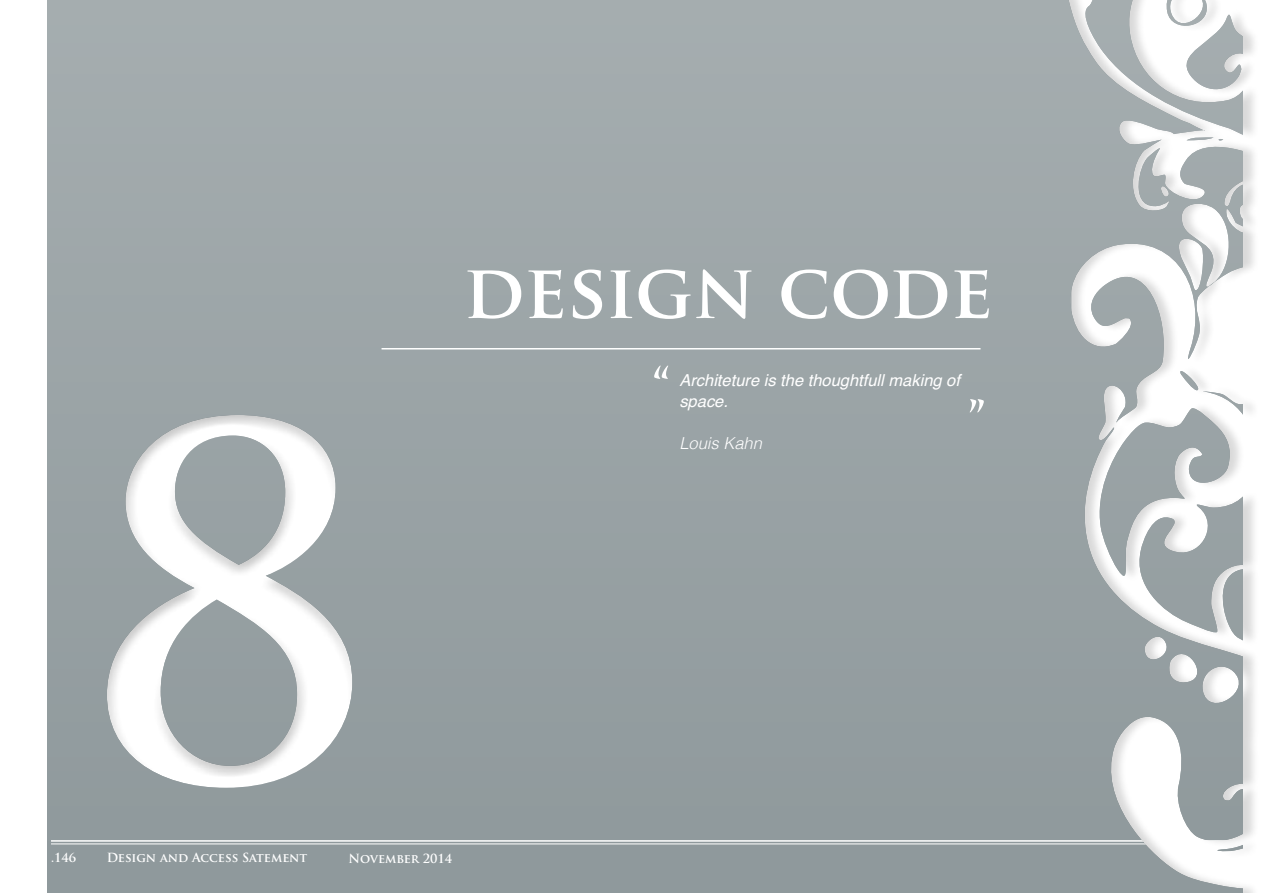
<style>
.page{position:relative;width:1263px;height:893px;background:#9ba4a7}
.page>*{position:absolute;margin:0;border:0;box-sizing:border-box;transform-origin:0 0}
.t1{font:700 475.35px "Trajan Pro";color:#fff}
.t2{font:700 74.25px "Trajan Pro";letter-spacing:-.01em;color:#fff}
.t3{font:700 50.4px "Trajan Pro";color:#fff}
.t4{font:italic 16.5px/21px "Helvetica";color:#fff}
.t5{font:italic 300 16.5px "Helvetica";color:#fff}
.t6{font:700 12.3px "Trajan Pro";color:#fff}
</style>
<div class="page">
<hr style="left:51px;top:840px;width:1212px;height:2px;background:#fff">
<hr style="left:51px;top:844px;width:1212px;height:1px;background:#fff">
<hr style="left:381px;top:348px;width:599px;height:1px;background:#fff">
<div style="left:106px;top:426px;width:259px;height:375px;background:#fff;opacity:.75"></div>
<div style="left:94px;top:402px;width:265px;height:376px;background:#000;opacity:.31"></div>
<div style="left:1037px;top:0;width:226px;height:893px;background:#000;opacity:.15"></div>
<div style="left:0;top:0;width:46px;height:893px;background:#fff"></div>
<p class="t6" style="left:51px;top:850px;width:27px">.146</p>
<h1 class="t1" style="left:87px;top:311px;width:287px">8</h1>
<h2 class="t2" style="left:463px;top:245px;width:531px">design code</h2>
<h3 class="t3" style="left:652px;top:357px;width:20px">“</h3>
<p class="t4" style="left:679px;top:370px;width:282px">Architeture is the thoughtfull making of space.</p>
<p class="t5" style="left:679px;top:431px;width:84px">Louis Kahn</p>
<h3 class="t3" style="left:968px;top:391px;width:20px">”</h3>
<p class="t6" style="left:107px;top:850px;width:202px">Design and Access Satement</p>
<p class="t6" style="left:348px;top:851px;width:105px">November 2014</p>
</div>
